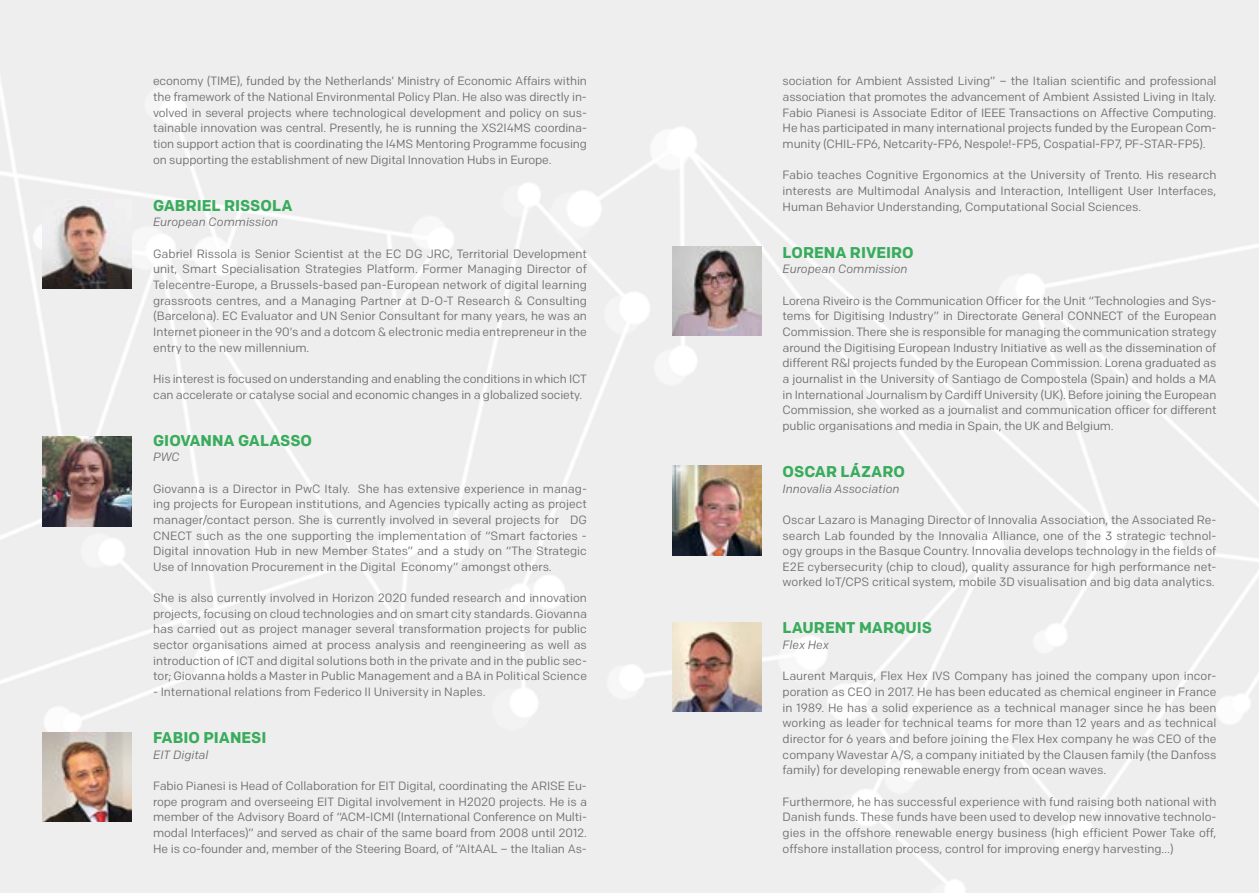
<style>
.page{position:relative;width:1259px;height:893px;background:#efeeee}
.page>*{position:absolute;margin:0;border:0;box-sizing:border-box;transform-origin:0 0}
.t1{font:700 15.6px "Colfax";color:#38ac5c}
.t2{font:12px/15.6px "Colfax";letter-spacing:-.01em;color:#706f6f;text-align:justify}
.t3{font:italic 12px "Colfax";color:#706f6f}
</style>
<div class="page">
<img style="left:43px;top:200px;width:89px;height:89px">
<img style="left:43px;top:437px;width:89px;height:89px">
<img style="left:43px;top:732px;width:89px;height:89px">
<img style="left:672px;top:247px;width:89px;height:89px">
<img style="left:672px;top:466px;width:89px;height:89px">
<img style="left:672px;top:622px;width:89px;height:90px">
<p class="t2" style="left:153px;top:73px;width:435px">economy (TIME), funded by the Netherlands’ Ministry of Economic Affairs within the framework of the National Environmental Policy Plan. He also was directly in&shy;volved in several projects where technological development and policy on sus&shy;tainable innovation was central. Presently, he is running the XS2I4MS coordina&shy;tion support action that is coordinating the I4MS Mentoring Programme focusing on supporting the establishment of new Digital Innovation Hubs in Europe.</p>
<h1 class="t1" style="left:153px;top:196px;width:141px">GABRIEL RISSOLA</h1>
<p class="t3" style="left:153px;top:215px;width:127px">European Commission</p>
<p class="t2" style="left:153px;top:246px;width:435px">Gabriel Rissola is Senior Scientist at the EC DG JRC, Territorial Development unit, Smart Specialisation Strategies Platform. Former Managing Director of Telecentre-Europe, a Brussels-based pan-European network of digital learning grassroots centres, and a Managing Partner at D-O-T Research &amp; Consulting (Barcelona). EC Evaluator and UN Senior Consultant for many years, he was an Internet pioneer in the 90’s and a dotcom &amp; electronic media entrepreneur in the entry to the new millennium.</p>
<p class="t2" style="left:153px;top:371px;width:435px">His interest is focused on understanding and enabling the conditions in which ICT can accelerate or catalyse social and economic changes in a globalized society.</p>
<h1 class="t1" style="left:153px;top:430px;width:160px">GIOVANNA GALASSO</h1>
<p class="t3" style="left:153px;top:450px;width:28px">PWC</p>
<p class="t2" style="left:153px;top:480px;width:435px">Giovanna is a Director in PwC Italy. She has extensive experience in manag&shy;ing projects for European institutions, and Agencies typically acting as project manager/contact person. She is currently involved in several projects for DG CNECT such as the one supporting the implementation of “Smart factories - Digital innovation Hub in new Member States” and a study on “The Strategic Use of Innovation Procurement in the Digital Economy” amongst others.</p>
<p class="t2" style="left:153px;top:590px;width:435px">She is also currently involved in Horizon 2020 funded research and innovation projects, focusing on cloud technologies and on smart city standards. Giovanna has carried out as project manager several transformation projects for public sector organisations aimed at process analysis and reengineering as well as introduction of ICT and digital solutions both in the private and in the public sec&shy;tor; Giovanna holds a Master in Public Management and a BA in Political Science</p>
<p class="t2" style="left:153px;top:684px;width:334px">- International relations from Federico II University in Naples.</p>
<h1 class="t1" style="left:153px;top:728px;width:115px">FABIO PIANESI</h1>
<p class="t3" style="left:153px;top:747px;width:57px">EIT Digital</p>
<p class="t2" style="left:153px;top:778px;width:435px">Fabio Pianesi is Head of Collaboration for EIT Digital, coordinating the ARISE Eu&shy;rope program and overseeing EIT Digital involvement in H2020 projects. He is a member of the Advisory Board of “ACM-ICMI (International Conference on Multi&shy;modal Interfaces)” and served as chair of the same board from 2008 until 2012.<br>He is co-founder and, member of the Steering Board, of “AItAAL – the Italian As-</p>
<p class="t2" style="left:782px;top:73px;width:435px">sociation for Ambient Assisted Living” – the Italian scientific and professional association that promotes the advancement of Ambient Assisted Living in Italy.<br>Fabio Pianesi is Associate Editor of IEEE Transactions on Affective Computing.<br>He has participated in many international projects funded by the European Com&shy;munity (CHIL-FP6, Netcarity-FP6, Nespole!-FP5, Cospatial-FP7, PF-STAR-FP5).</p>
<p class="t2" style="left:782px;top:167px;width:435px">Fabio teaches Cognitive Ergonomics at the University of Trento. His research interests are Multimodal Analysis and Interaction, Intelligent User Interfaces, Human Behavior Understanding, Computational Social Sciences.</p>
<h1 class="t1" style="left:782px;top:243px;width:133px">LORENA RIVEIRO</h1>
<p class="t3" style="left:782px;top:262px;width:127px">European Commission</p>
<p class="t2" style="left:782px;top:292px;width:435px">Lorena Riveiro is the Communication Officer for the Unit “Technologies and Sys&shy;tems for Digitising Industry” in Directorate General CONNECT of the European Commission. There she is responsible for managing the communication strategy around the Digitising European Industry Initiative as well as the dissemination of different R&amp;I projects funded by the European Commission. Lorena graduated as a journalist in the University of Santiago de Compostela (Spain) and holds a MA in International Journalism by Cardiff University (UK). Before joining the European Commission, she worked as a journalist and communication officer for different public organisations and media in Spain, the UK and Belgium.</p>
<h1 class="t1" style="left:782px;top:462px;width:124px">OSCAR LÁZARO</h1>
<p class="t3" style="left:782px;top:481px;width:118px">Innovalia Association</p>
<p class="t2" style="left:782px;top:512px;width:435px">Oscar Lazaro is Managing Director of Innovalia Association, the Associated Re&shy;search Lab founded by the Innovalia Alliance, one of the 3 strategic technol&shy;ogy groups in the Basque Country. Innovalia develops technology in the fields of E2E cybersecurity (chip to cloud), quality assurance for high performance net&shy;worked IoT/CPS critical system, mobile 3D visualisation and big data analytics.</p>
<h1 class="t1" style="left:782px;top:618px;width:151px">LAURENT MARQUIS</h1>
<p class="t3" style="left:782px;top:638px;width:48px">Flex Hex</p>
<p class="t2" style="left:782px;top:668px;width:435px">Laurent Marquis, Flex Hex IVS Company has joined the company upon incor&shy;poration as CEO in 2017. He has been educated as chemical engineer in France in 1989. He has a solid experience as a technical manager since he has been working as leader for technical teams for more than 12 years and as technical director for 6 years and before joining the Flex Hex company he was CEO of the company Wavestar A/S, a company initiated by the Clausen family (the Danfoss family) for developing renewable energy from ocean waves.</p>
<p class="t2" style="left:782px;top:794px;width:435px">Furthermore, he has successful experience with fund raising both national with Danish funds. These funds have been used to develop new innovative technolo&shy;gies in the offshore renewable energy business (high efficient Power Take off, offshore installation process, control for improving energy harvesting…)</p>
</div>
